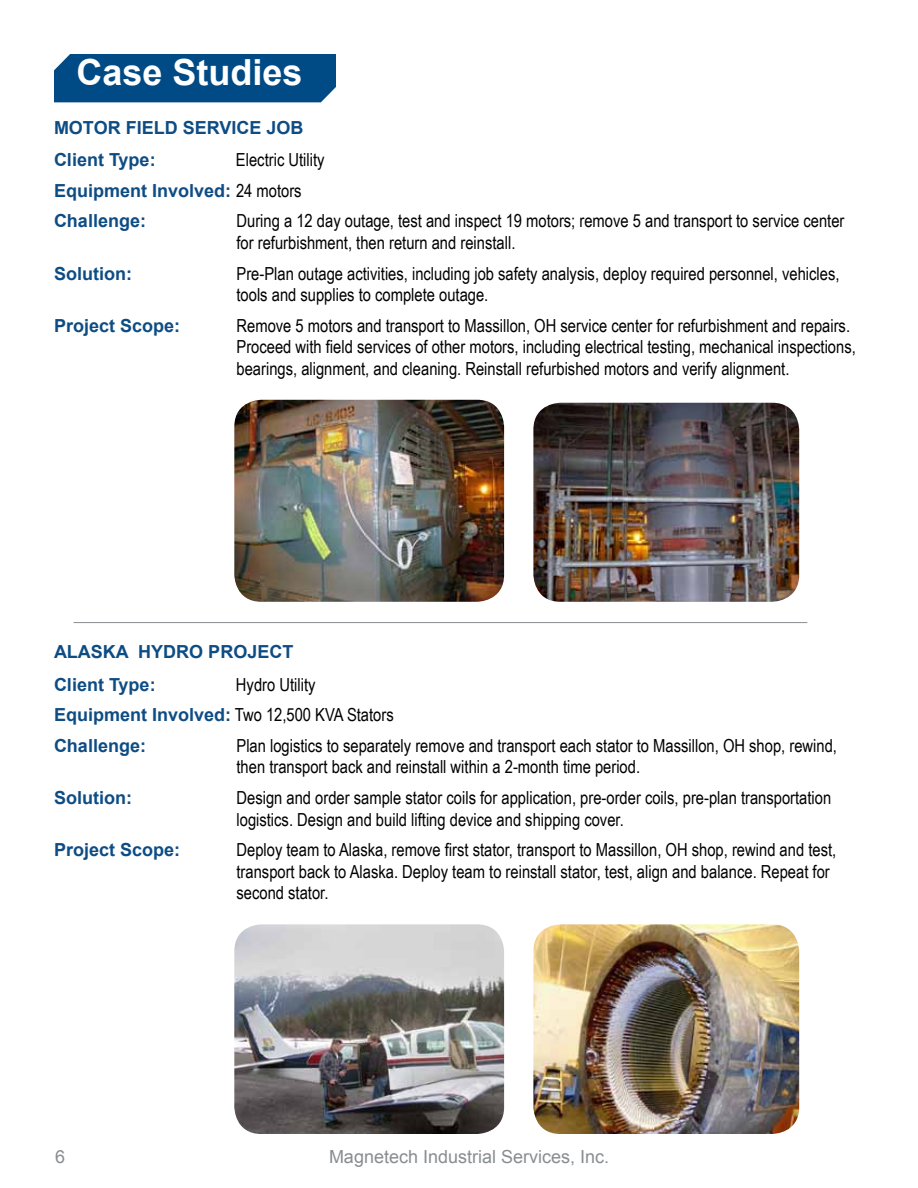
<style>
.page{position:relative;width:918px;height:1188px;background:#fff}
.page>*{position:absolute;margin:0;border:0;box-sizing:border-box;transform-origin:0 0}
.t1{font:700 36px "Arial";color:#fff}
.t2{font:18px/21.6px "Arial Narrow";color:#000}
.t3{font:700 18px/30.6px "Arial";color:#0e4c84}
.t4{font:18px "Arial";color:#898d90}
.s1{font-family:"Arial Narrow";font-weight:400;color:#000}
.s2{font-family:"Arial";font-weight:700;color:#0e4c84}
</style>
<div class="page">
<div style="left:54px;top:54px;width:282px;height:48px;background:#004b85"></div>
<img style="left:234px;top:924px;width:270px;height:210px">
<img style="left:533px;top:924px;width:266px;height:210px">
<img style="left:234px;top:400px;width:270px;height:202px">
<img style="left:533px;top:403px;width:266px;height:199px">
<hr style="left:74px;top:622px;width:733px;height:1px;background:#898d90">
<h1 class="t1" style="left:76px;top:49px;width:228px">Case Studies</h1>
<p class="t3" style="left:54px;top:113px;width:251px">MOTOR FIELD SERVICE JOB</p>
<p class="t3" style="left:54px;top:145px;width:103px">Client Type:</p>
<p class="t2" style="left:236px;top:148px;width:90px">Electric Utility</p>
<p class="t3" style="left:54px;top:176px;width:249px">Equipment Involved: <span class="s1">24 motors<br></span>Challenge:</p>
<p class="t2" style="left:237px;top:210px;width:609px">During a 12 day outage, test and inspect 19 motors; remove 5 and transport to service center for refurbishment, then return and reinstall.</p>
<p class="t3" style="left:54px;top:259px;width:79px">Solution:</p>
<p class="t2" style="left:237px;top:262px;width:605px">Pre-Plan outage activities, including job safety analysis, deploy required personnel, vehicles, tools and supplies to complete outage.</p>
<p class="t3" style="left:54px;top:311px;width:128px">Project Scope:</p>
<p class="t2" style="left:237px;top:314px;width:621px">Remove 5 motors and transport to Massillon, OH service center for refurbishment and repairs.<br>Proceed with field services of other motors, including electrical testing, mechanical inspections, bearings, alignment, and cleaning. Reinstall refurbished motors and verify alignment.</p>
<p class="t3" style="left:54px;top:637px;width:241px">ALASKA HYDRO PROJECT</p>
<p class="t3" style="left:54px;top:670px;width:103px">Client Type:</p>
<p class="t2" style="left:54px;top:668px;width:341px;line-height:30.6px;text-indent:182px">Hydro Utility<br><span class="s2">Equipment Involved:</span> Two 12,500 KVA Stators</p>
<p class="t3" style="left:54px;top:731px;width:94px">Challenge:</p>
<p class="t2" style="left:237px;top:734px;width:602px">Plan logistics to separately remove and transport each stator to Massillon, OH shop, rewind, then transport back and reinstall within a 2-month time period.</p>
<p class="t3" style="left:54px;top:783px;width:79px">Solution:</p>
<p class="t2" style="left:237px;top:786px;width:596px">Design and order sample stator coils for application, pre-order coils, pre-plan transportation logistics. Design and build lifting device and shipping cover.</p>
<p class="t3" style="left:54px;top:835px;width:128px">Project Scope:</p>
<p class="t2" style="left:237px;top:838px;width:601px">Deploy team to Alaska, remove first stator, transport to Massillon, OH shop, rewind and test, transport back to Alaska. Deploy team to reinstall stator, test, align and balance. Repeat for second stator.</p>
<p class="t4" style="left:55px;top:1145px;width:12px">6</p>
<p class="t4" style="left:329px;top:1145px;width:282px">Magnetech Industrial Services, Inc.</p>
</div>
